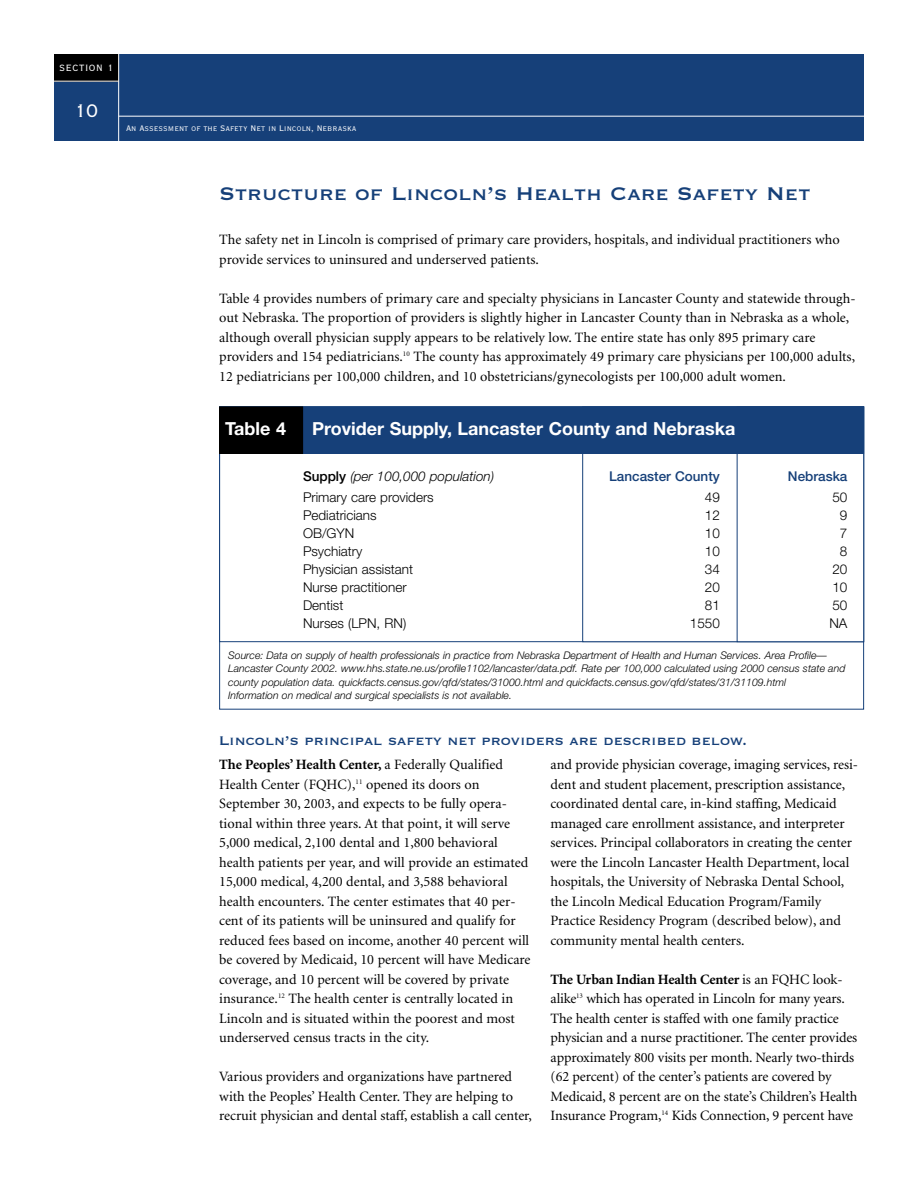
<style>
.page{position:relative;width:918px;height:1188px;background:#fff}
.page>*{position:absolute;margin:0;border:0;box-sizing:border-box;transform-origin:0 0}
.t1{font:24px "Copperplate Thirty One BC";color:#164079}
.t2{font:24px "Copperplate Twenty Nine BC";color:#fff}
.t3{font:700 18px "Helvetica Neue";color:#fff}
.t4{font:16.5px "Copperplate Thirty One BC";color:#164079}
.t5{font:14.25px/19.5px "Minion";color:#000}
.t6{font:300 13.5px/18px "Helvetica Neue";color:#000;text-align:right}
.t7{font:italic 300 13.5px/21px "Helvetica Neue";color:#000}
.t8{font:500 13.5px "Helvetica Neue";color:#164079}
.t9{font:12px "Copperplate Twenty Nine BC";letter-spacing:.05em;color:#fff}
.t10{font:italic 300 10.5px/13.5px "Helvetica Neue";color:#000}
.t11{font:10.5px "Copperplate Twenty Nine BC";color:#fff}
.s1{font-weight:500;font-style:normal}
.s2{font-style:normal}
.s3{font-weight:700}
</style>
<div class="page">
<div style="left:54px;top:54px;width:810px;height:87px;background:#164079"></div>
<div style="left:54px;top:54px;width:65px;height:27px;background:#000"></div>
<hr style="left:54px;top:81px;width:65px;height:1px;background:#fff">
<hr style="left:118px;top:54px;width:1px;height:87px;background:#fff">
<hr style="left:119px;top:116px;width:745px;height:1px;background:#fff">
<div style="left:737px;top:407px;width:127px;height:235px;border:1px solid #164079"></div>
<div style="left:220px;top:407px;width:644px;height:46px;background:#164079"></div>
<div style="left:219px;top:407px;width:645px;height:47px;border:1px solid #164079"></div>
<div style="left:220px;top:407px;width:83px;height:46px;background:#000"></div>
<div style="left:219px;top:407px;width:84px;height:47px;border:1px solid #000"></div>
<p class="t9" style="left:59px;top:60px;width:56px">SECTION 1</p>
<h1 class="t2" style="left:74px;top:94px;width:25px">10</h1>
<p class="t11" style="left:126px;top:121px;width:232px">An Assessment of the Safety Net in Lincoln, Nebraska</p>
<h1 class="t1" style="left:219px;top:177px;width:593px">Structure of Lincoln’s Health Care Safety Net</h1>
<p class="t5" style="left:219px;top:231px;width:622px">The safety net in Lincoln is comprised of primary care providers, hospitals, and individual practitioners who provide services to uninsured and underserved patients.</p>
<p class="t5" style="left:219px;top:290px;width:638px">Table 4 provides numbers of primary care and specialty physicians in Lancaster County and statewide through&shy;out Nebraska. The proportion of providers is slightly higher in Lancaster County than in Nebraska as a whole, although overall physician supply appears to be relatively low. The entire state has only 895 primary care providers and 154 pediatricians.<sup>10</sup> The county has approximately 49 primary care physicians per 100,000 adults, 12 pediatricians per 100,000 children, and 10 obstetricians/gynecologists per 100,000 adult women.</p>
<p class="t3" style="left:225px;top:422px;width:62px">Table 4</p>
<p class="t3" style="left:312px;top:422px;width:425px">Provider Supply, Lancaster County and Nebraska</p>
<p class="t7" style="left:303px;top:467px;width:193px"><span class="s1">Supply</span> (per 100,000 population)<br><span class="s2">Primary care providers</span></p>
<p class="t6" style="left:303px;top:507px;width:112px;text-align:left">Pediatricians<br>OB/GYN<br>Psychiatry<br>Physician assistant<br>Nurse practitioner<br>Dentist<br>Nurses (LPN, RN)</p>
<p class="t10" style="left:228px;top:649px;width:619px">Source: Data on supply of health professionals in practice from Nebraska Department of Health and Human Services. Area Profile— Lancaster County 2002. www.hhs.state.ne.us/profile1102/lancaster/data.pdf. Rate per 100,000 calculated using 2000 census state and county population data. quickfacts.census.gov/qfd/states/31000.html and quickfacts.census.gov/qfd/states/31/31109.html<br>Information on medical and surgical specialists is not available.</p>
<p class="t8" style="left:609px;top:471px;width:112px">Lancaster County</p>
<p class="t6" style="left:690px;top:489px;width:32px">49<br>12<br>10<br>10<br>34<br>20<br>81<br>1550</p>
<p class="t8" style="left:788px;top:471px;width:61px">Nebraska</p>
<p class="t6" style="left:829px;top:489px;width:20px">50<br>9<br>7<br>8<br>20<br>10<br>50<br>NA</p>
<p class="t4" style="left:219px;top:730px;width:529px">Lincoln’s principal safety net providers are described below.</p>
<p class="t5" style="left:219px;top:756px;width:313px"><span class="s3">The Peoples’ Health Center,</span> a Federally Qualified Health Center (FQHC),<sup>11</sup> opened its doors on September 30, 2003, and expects to be fully opera&shy;tional within three years. At that point, it will serve 5,000 medical, 2,100 dental and 1,800 behavioral health patients per year, and will provide an estimated 15,000 medical, 4,200 dental, and 3,588 behavioral health encounters. The center estimates that 40 per&shy;cent of its patients will be uninsured and qualify for reduced fees based on income, another 40 percent will be covered by Medicaid, 10 percent will have Medicare coverage, and 10 percent will be covered by private insurance.<sup>12</sup> The health center is centrally located in Lincoln and is situated within the poorest and most underserved census tracts in the city.</p>
<p class="t5" style="left:219px;top:1068px;width:314px">Various providers and organizations have partnered with the Peoples’ Health Center. They are helping to recruit physician and dental staff, establish a call center,</p>
<p class="t5" style="left:551px;top:756px;width:309px">and provide physician coverage, imaging services, resi&shy;dent and student placement, prescription assistance, coordinated dental care, in-kind staffing, Medicaid managed care enrollment assistance, and interpreter services. Principal collaborators in creating the center were the Lincoln Lancaster Health Department, local hospitals, the University of Nebraska Dental School, the Lincoln Medical Education Program/Family Practice Residency Program (described below), and community mental health centers.</p>
<p class="t5" style="left:551px;top:971px;width:308px"><span class="s3">The Urban Indian Health Center</span> is an FQHC look&shy;alike<sup>13</sup> which has operated in Lincoln for many years.<br>The health center is staffed with one family practice physician and a nurse practitioner. The center provides approximately 800 visits per month. Nearly two-thirds (62 percent) of the center’s patients are covered by Medicaid, 8 percent are on the state’s Children’s Health Insurance Program,<sup>14</sup> Kids Connection, 9 percent have</p>
</div>
